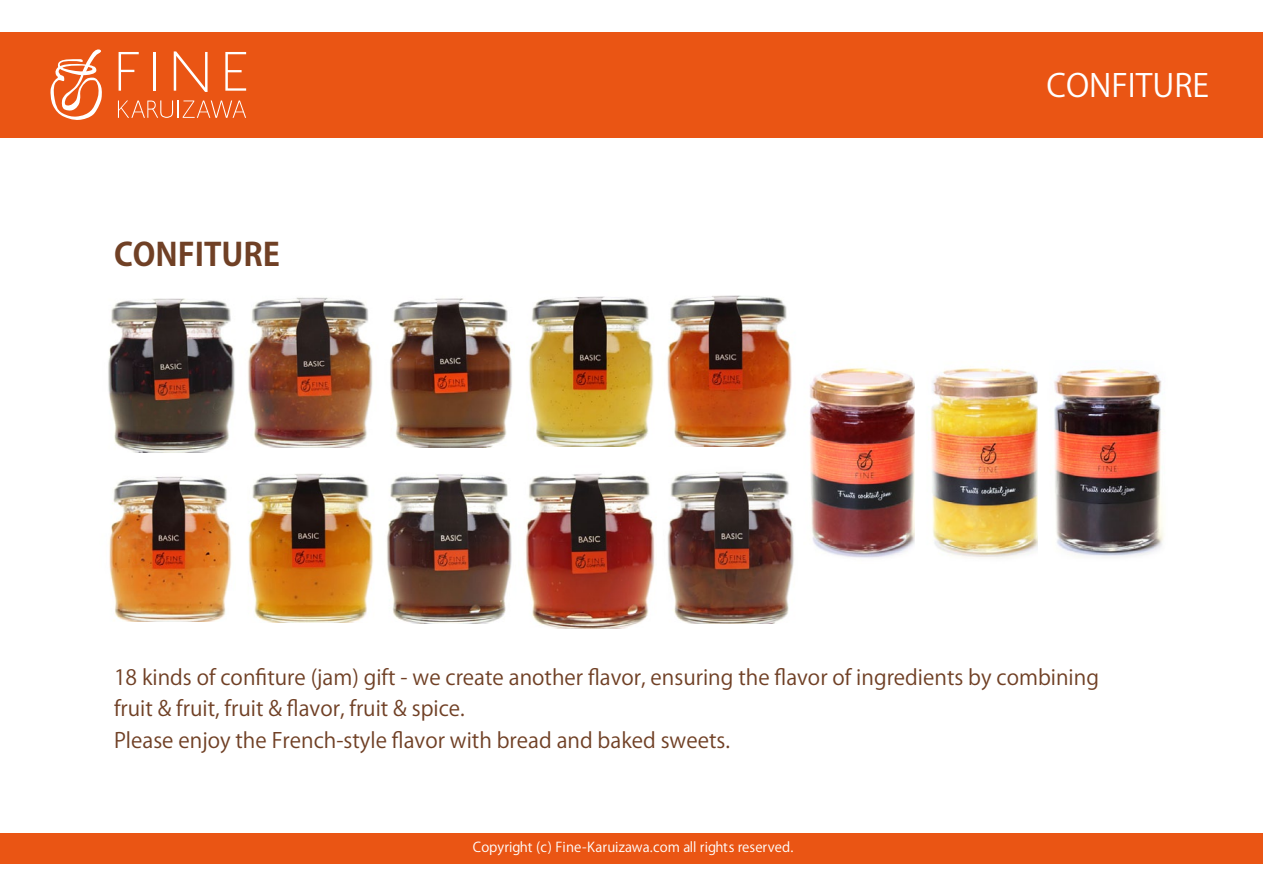
<style>
.page{position:relative;width:1263px;height:893px;background:#fff}
.page>*{position:absolute;margin:0;border:0;box-sizing:border-box;transform-origin:0 0}
.t1{font:700 31.5px "Koz Go Pro";color:#704025}
.t2{font:31.5px "Koz Go Pro";color:#fff}
.t3{font:21px/31.5px "Koz Go Pro";color:#704025}
.t4{font:13.5px "Koz Go Pro";letter-spacing:.01em;color:#fff}
</style>
<div class="page">
<div style="left:0;top:32px;width:1263px;height:105px;background:#ea5514"></div>
<svg style="left:50px;top:49px;width:52px;height:71px"></svg>
<svg style="left:119px;top:52px;width:20px;height:39px"></svg>
<hr style="left:153px;top:52px;width:3px;height:39px;background:#fff">
<svg style="left:174px;top:51px;width:34px;height:41px"></svg>
<svg style="left:225px;top:52px;width:21px;height:39px"></svg>
<svg style="left:118px;top:100px;width:128px;height:18px"></svg>
<div style="left:0;top:833px;width:1263px;height:30px;background:#ea5514"></div>
<img style="left:810px;top:368px;width:105px;height:190px">
<img style="left:108px;top:298px;width:127px;height:154px">
<img style="left:248px;top:297px;width:264px;height:151px">
<img style="left:529px;top:296px;width:125px;height:151px">
<img style="left:667px;top:295px;width:125px;height:151px">
<img style="left:109px;top:476px;width:123px;height:145px">
<img style="left:248px;top:473px;width:126px;height:150px">
<img style="left:387px;top:474px;width:125px;height:150px">
<img style="left:525px;top:473px;width:130px;height:155px">
<img style="left:667px;top:471px;width:127px;height:152px">
<img style="left:931px;top:368px;width:107px;height:190px">
<img style="left:1054px;top:369px;width:110px;height:188px">
<p class="t1" style="left:114px;top:234px;width:168px">CONFITURE</p>
<p class="t2" style="left:1046px;top:65px;width:164px">CONFITURE</p>
<p class="t3" style="left:114px;top:662px;width:986px">18 kinds of confiture (jam) gift - we create another flavor, ensuring the flavor of ingredients by combining fruit &amp; fruit, fruit &amp; flavor, fruit &amp; spice.<br>Please enjoy the French-style flavor with bread and baked sweets.</p>
<p class="t4" style="left:473px;top:839px;width:322px">Copyright (c) Fine-Karuizawa.com all rights reserved.</p>
</div>
